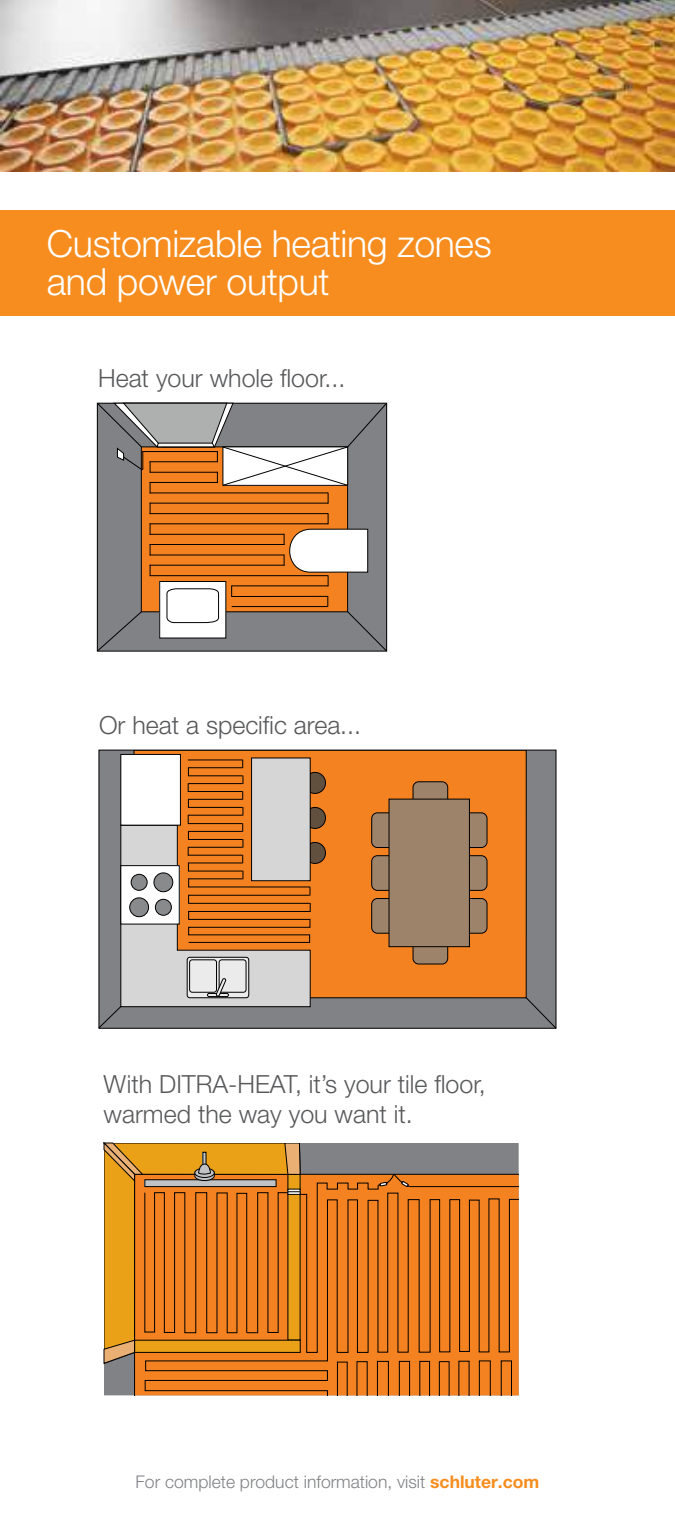
<style>
.page{position:relative;width:675px;height:1530px;background:#fff}
.page>*{position:absolute;margin:0;border:0;box-sizing:border-box;transform-origin:0 0}
.t1{font:300 37.5px/37.5px "Helvetica Neue LT Pro";letter-spacing:-.01em;color:#fff}
.t2{font:300 25px/30px "Helvetica Neue LT Pro";color:#58595b}
.t3{font:300 17.5px "Helvetica Neue LT Pro";color:#808285}
.s1{font-weight:700;color:#f78d1e}
</style>
<div class="page">
<img style="left:0;top:0;width:675px;height:171px">
<div style="left:0;top:210px;width:675px;height:105px;background:#f78d1e"></div>
<svg style="left:97px;top:403px;width:290px;height:248px;background:#b18e71"></svg>
<div style="left:101px;top:752px;width:453px;height:275px;background:#808285"></div>
<div style="left:134px;top:750px;width:392px;height:248px;background:#f58220"></div>
<svg style="left:526px;top:997px;width:28px;height:30px"></svg>
<div style="left:121px;top:754px;width:59px;height:71px;background:#fff"></div>
<div style="left:121px;top:754px;width:60px;height:71px;border:1px solid #000"></div>
<div style="left:413px;top:782px;width:35px;height:34px;background:#9d836a;border-radius:6px"></div>
<div style="left:413px;top:782px;width:35px;height:35px;border:1px solid #000;border-radius:6px"></div>
<div style="left:413px;top:929px;width:35px;height:35px;background:#9d836a;border-radius:6px"></div>
<div style="left:413px;top:929px;width:35px;height:35px;border:1px solid #000;border-radius:6px"></div>
<div style="left:452px;top:813px;width:35px;height:35px;background:#9d836a;border-radius:6px"></div>
<div style="left:452px;top:813px;width:35px;height:35px;border:1px solid #000;border-radius:6px"></div>
<div style="left:452px;top:856px;width:35px;height:34px;background:#9d836a;border-radius:6px"></div>
<div style="left:452px;top:856px;width:35px;height:35px;border:1px solid #000;border-radius:6px"></div>
<div style="left:452px;top:899px;width:35px;height:34px;background:#9d836a;border-radius:6px"></div>
<div style="left:452px;top:898px;width:35px;height:35px;border:1px solid #000;border-radius:6px"></div>
<div style="left:372px;top:813px;width:34px;height:35px;background:#9d836a;border-radius:6px"></div>
<div style="left:372px;top:813px;width:35px;height:35px;border:1px solid #000;border-radius:6px"></div>
<div style="left:372px;top:856px;width:34px;height:34px;background:#9d836a;border-radius:6px"></div>
<div style="left:372px;top:856px;width:35px;height:35px;border:1px solid #000;border-radius:6px"></div>
<div style="left:372px;top:899px;width:34px;height:34px;background:#9d836a;border-radius:6px"></div>
<div style="left:372px;top:898px;width:35px;height:35px;border:1px solid #000;border-radius:6px"></div>
<div style="left:389px;top:799px;width:80px;height:148px;background:#9d836a"></div>
<div style="left:389px;top:799px;width:81px;height:148px;border:1px solid #000"></div>
<div style="left:304px;top:772px;width:21px;height:21px;background:#62503f;border-radius:50%"></div>
<div style="left:304px;top:772px;width:22px;height:22px;border:1px solid #000;border-radius:50%"></div>
<div style="left:304px;top:807px;width:21px;height:21px;background:#62503f;border-radius:50%"></div>
<div style="left:304px;top:807px;width:22px;height:22px;border:1px solid #000;border-radius:50%"></div>
<div style="left:304px;top:842px;width:21px;height:21px;background:#62503f;border-radius:50%"></div>
<div style="left:304px;top:842px;width:22px;height:22px;border:1px solid #000;border-radius:50%"></div>
<svg style="left:101px;top:760px;width:210px;height:267px"></svg>
<div style="left:99px;top:750px;width:457px;height:279px;border:1px solid #000"></div>
<svg style="left:104px;top:1143px;width:415px;height:252px;background:#d27a25"></svg>
<h1 class="t1" style="left:47px;top:225px;width:446px">Customizable heating zones and power output</h1>
<p class="t2" style="left:98px;top:362px;width:249px">Heat your whole floor...</p>
<p class="t2" style="left:99px;top:710px;width:264px">Or heat a specific area...</p>
<p class="t2" style="left:104px;top:1069px;width:384px">With DITRA-HEAT, it’s your tile floor, warmed the way you want it.</p>
<p class="t3" style="left:136px;top:1471px;width:405px">For complete product information, visit <span class="s1">schluter.com</span></p>
</div>
